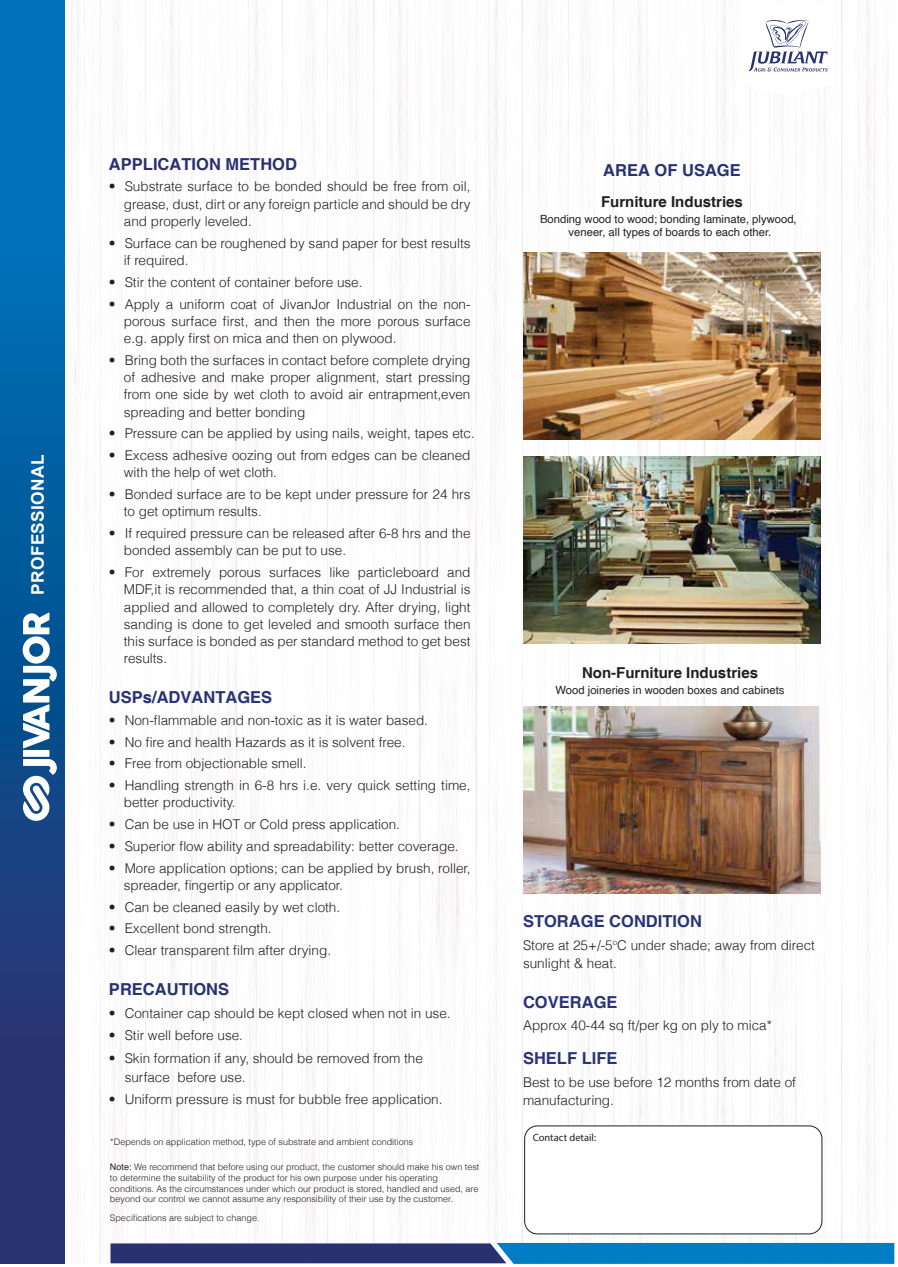
<style>
.page{position:relative;width:898px;height:1267px;background:#fff}
.page>*{position:absolute;margin:0;border:0;box-sizing:border-box;transform-origin:0 0}
.t1{font:700 17.25px "Arial";letter-spacing:.02em;color:#fff}
.t2{font:700 16.5px "Helvetica";color:#293171}
.t3{font:700 16.5px "Helvetica";color:#2b3377}
.t4{font:700 15px "Helvetica";color:#231f20}
.t5{font:300 13.5px/17.2px "Helvetica";color:#231f20}
.t6{font:11.25px/13.5px "Helvetica";color:#231f20;text-align:center}
.t7{font:10.5px "Myriad Pro";color:#231f20}
.t8{font:300 9px/10.8px "Helvetica";color:#231f20}
.s1{font-weight:400}
</style>
<div class="page">
<img style="left:64px;top:1px;width:830px;height:1263px">
<img style="left:522px;top:253px;width:298px;height:187px">
<img style="left:522px;top:456px;width:298px;height:187px">
<img style="left:522px;top:706px;width:298px;height:187px">
<svg style="left:740px;top:1px;width:94px;height:96px"></svg>
<svg style="left:110px;top:1242px;width:783px;height:22px;background:#2664a3"></svg>
<svg style="left:1px;top:1px;width:63px;height:1263px;background:#0e5397"></svg>
<svg style="left:19px;top:759px;width:38px;height:62px"></svg>
<div style="left:23px;top:750px;width:26px;height:7px;background:#fff"></div>
<svg style="left:23px;top:612px;width:34px;height:136px"></svg>
<div style="left:524px;top:1126px;width:297px;height:108px;background:#fff;border-radius:13px"></div>
<div style="left:524px;top:1125px;width:297px;height:109px;border:1px solid #231f20;border-radius:13px"></div>
<p class="t1" style="left:26px;top:595px;width:142px;rotate:-90deg">PROFESSIONAL</p>
<p class="t2" style="left:109px;top:154px;width:189px">APPLICATION METHOD</p>
<p class="t5" style="left:124px;top:177px;width:348px;text-align:justify;text-indent:-15px">• Substrate surface to be bonded should be free from oil, grease, dust, dirt or any foreign particle and should be dry and properly leveled.</p>
<p class="t5" style="left:124px;top:234px;width:348px;text-indent:-15px">• Surface can be roughened by sand paper for best results if required.</p>
<p class="t5" style="left:109px;top:273px;width:255px">• Stir the content of container before use.</p>
<p class="t5" style="left:124px;top:294px;width:348px;text-align:justify;text-indent:-15px">• Apply a uniform coat of JivanJor Industrial on the non&shy;porous surface first, and then the more porous surface e.g. apply first on mica and then on plywood.</p>
<p class="t5" style="left:124px;top:351px;width:348px;text-align:justify;text-indent:-15px">• Bring both the surfaces in contact before complete drying of adhesive and make proper alignment, start pressing from one side by wet cloth to avoid air entrapment,even spreading and better bonding</p>
<p class="t5" style="left:109px;top:424px;width:367px">• Pressure can be applied by using nails, weight, tapes etc.</p>
<p class="t5" style="left:124px;top:446px;width:348px;text-indent:-15px">• Excess adhesive oozing out from edges can be cleaned with the help of wet cloth.</p>
<p class="t5" style="left:124px;top:485px;width:348px;text-indent:-15px">• Bonded surface are to be kept under pressure for 24 hrs to get optimum results.</p>
<p class="t5" style="left:124px;top:524px;width:348px;text-indent:-15px">• If required pressure can be released after 6-8 hrs and the bonded assembly can be put to use.</p>
<p class="t5" style="left:124px;top:563px;width:348px;text-align:justify;text-indent:-15px">• For extremely porous surfaces like particleboard and MDF,it is recommended that, a thin coat of JJ Industrial is applied and allowed to completely dry. After drying, light sanding is done to get leveled and smooth surface then this surface is bonded as per standard method to get best results.</p>
<p class="t2" style="left:109px;top:687px;width:165px">USPs/ADVANTAGES</p>
<p class="t5" style="left:109px;top:711px;width:320px">• Non-flammable and non-toxic as it is water based.</p>
<p class="t5" style="left:109px;top:732px;width:298px">• No fire and health Hazards as it is solvent free.</p>
<p class="t5" style="left:109px;top:754px;width:199px">• Free from objectionable smell.</p>
<p class="t5" style="left:124px;top:776px;width:348px;text-indent:-15px">• Handling strength in 6-8 hrs i.e. very quick setting time, better productivity.</p>
<p class="t5" style="left:109px;top:815px;width:292px">• Can be use in HOT or Cold press application.</p>
<p class="t5" style="left:109px;top:837px;width:351px">• Superior flow ability and spreadability: better coverage.</p>
<p class="t5" style="left:124px;top:858px;width:348px;text-indent:-15px">• More application options; can be applied by brush, roller, spreader, fingertip or any applicator.</p>
<p class="t5" style="left:109px;top:897px;width:233px">• Can be cleaned easily by wet cloth.</p>
<p class="t5" style="left:109px;top:919px;width:164px">• Excellent bond strength.</p>
<p class="t5" style="left:109px;top:941px;width:223px">• Clear transparent film after drying.</p>
<p class="t2" style="left:109px;top:979px;width:122px">PRECAUTIONS</p>
<p class="t5" style="left:109px;top:1003px;width:343px">• Container cap should be kept closed when not in use.</p>
<p class="t5" style="left:109px;top:1026px;width:135px">• Stir well before use.</p>
<p class="t5" style="left:125px;top:1049px;width:299px;line-height:18.3px;text-indent:-16px">• Skin formation if any, should be removed from the surface before use.</p>
<p class="t5" style="left:109px;top:1090px;width:335px">• Uniform pressure is must for bubble free application.</p>
<p class="t8" style="left:110px;top:1136px;width:304px">*Depends on application method, type of substrate and ambient conditions</p>
<p class="t8" style="left:110px;top:1161px;width:371px"><span class="s1">Note:</span> We recommend that before using our product, the customer should make his own test to determine the suitability of the product for his own purpose under his operating conditions. As the circumstances under which our product is stored, handled and used, are beyond our control we cannot assume any responsibility of their use by the customer.</p>
<p class="t8" style="left:110px;top:1211px;width:151px">Specifications are subject to change.</p>
<p class="t2" style="left:603px;top:160px;width:139px">AREA OF USAGE</p>
<p class="t6" style="left:540px;top:212px;width:258px">Bonding wood to wood; bonding laminate, plywood, veneer, all types of boards to each other.</p>
<p class="t4" style="left:600px;top:192px;width:143px">Furniture Industries</p>
<p class="t4" style="left:581px;top:663px;width:177px">Non-Furniture Industries</p>
<p class="t6" style="left:555px;top:684px;width:230px">Wood joineries in wooden boxes and cabinets</p>
<p class="t3" style="left:522px;top:911px;width:180px">STORAGE CONDITION</p>
<p class="t5" style="left:522px;top:935px;width:293px;line-height:18.3px">Store at 25+/-5<sup>o</sup>C under shade; away from direct sunlight &amp; heat.</p>
<p class="t3" style="left:522px;top:992px;width:96px">COVERAGE</p>
<p class="t5" style="left:522px;top:1016px;width:250px">Approx 40-44 sq ft/per kg on ply to mica*</p>
<p class="t3" style="left:522px;top:1048px;width:96px">SHELF LIFE</p>
<p class="t5" style="left:522px;top:1072px;width:274px;line-height:18.3px">Best to be use before 12 months from date of manufacturing.</p>
<p class="t7" style="left:532px;top:1131px;width:65px">Contact detail:</p>
</div>
